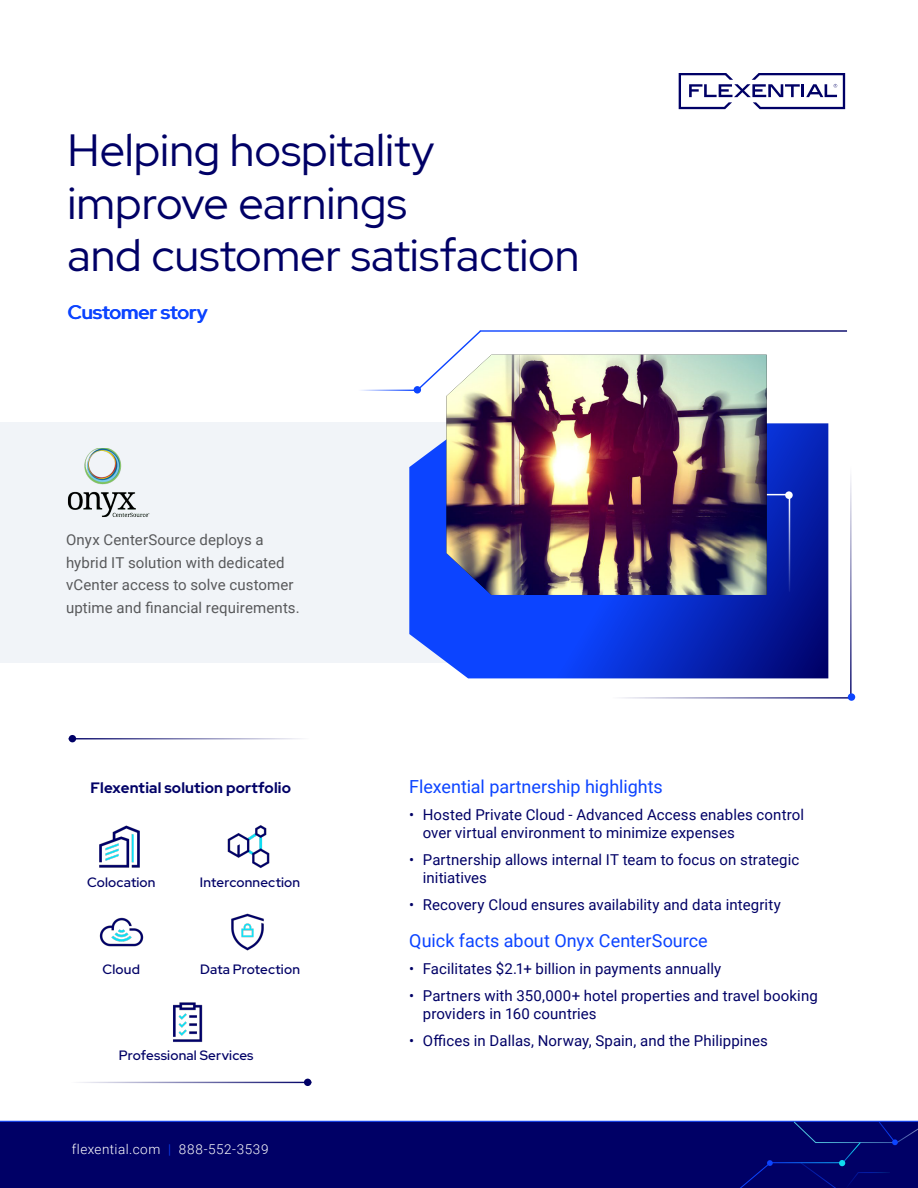
<style>
.page{position:relative;width:918px;height:1188px;background:#fff}
.page>*{position:absolute;margin:0;border:0;box-sizing:border-box;transform-origin:0 0}
.Customer_Story_Title{font:45px/52.5px "Red Hat Display";letter-spacing:-.005em;color:#006}
.Customer_Story_Type{font:500 19.5px "Red Hat Display";letter-spacing:.005em;color:#0c44ff}
.Customer_Story_H2{font:18px "Roboto";color:#0c44ff}
.t1{font:15px/18px "Roboto";letter-spacing:.005em;color:#006}
.Customer_Story_Body_Grey{font:15px/22.5px "Roboto";letter-spacing:.005em;color:#58595b}
.Customer_Story_Portfoio_Headline{font:700 15px "Red Hat Display";letter-spacing:.01em;color:#006}
.Customer_Story_Solution{font:500 13.5px "Red Hat Display";letter-spacing:.015em;color:#006}
.t2{font:300 13.5px "Roboto";letter-spacing:.04em;color:#fff}
.s1{color:#0c44ff}
</style>
<div class="page">
<div style="left:0;top:1121px;width:793px;height:67px;background:#006"></div>
<hr style="left:769px;top:1162px;width:73px;height:1px;background:#fff">
<svg style="left:793px;top:1120px;width:125px;height:68px"></svg>
<div style="left:714px;top:1160px;width:59px;height:28px;background:#006"></div>
<div style="left:0;top:422px;width:464px;height:241px;background:#f1f4f8"></div>
<svg style="left:409px;top:423px;width:419px;height:255px"></svg>
<svg style="left:679px;top:73px;width:166px;height:36px"></svg>
<img style="left:67px;top:448px;width:83px;height:69px">
<svg style="left:767px;top:493px;width:24px;height:100px"></svg>
<img style="left:447px;top:355px;width:320px;height:240px">
<div style="left:785px;top:491px;width:8px;height:8px;background:#fff;border-radius:50%"></div>
<svg style="left:415px;top:330px;width:68px;height:63px"></svg>
<div style="left:414px;top:386px;width:7px;height:8px;background:#0c44ff;border-radius:50%"></div>
<hr style="left:358px;top:390px;width:58px;height:1px;background:#0c44ff">
<div style="left:848px;top:693px;width:7px;height:8px;background:#0c44ff;border-radius:50%"></div>
<div style="left:69px;top:735px;width:7px;height:7px;background:#006;border-radius:50%"></div>
<div style="left:304px;top:1079px;width:7px;height:7px;background:#006;border-radius:50%"></div>
<img style="left:99px;top:825px;width:41px;height:43px">
<img style="left:227px;top:825px;width:43px;height:43px">
<img style="left:231px;top:913px;width:33px;height:38px">
<img style="left:99px;top:917px;width:45px;height:30px">
<img style="left:173px;top:1002px;width:30px;height:40px">
<p class="Customer_Story_Title" style="left:68px;top:123px;width:513px">Helping hospitality improve earnings<br>and customer satisfaction</p>
<p class="Customer_Story_Type" style="left:68px;top:299px;width:141px">Customer story</p>
<p class="Customer_Story_Body_Grey" style="left:66px;top:528px;width:235px">Onyx CenterSource deploys a hybrid IT solution with dedicated vCenter access to solve customer uptime and financial requirements.</p>
<p class="Customer_Story_Portfoio_Headline" style="left:91px;top:778px;width:202px">Flexential solution portfolio</p>
<p class="Customer_Story_Solution" style="left:87px;top:874px;width:70px">Colocation</p>
<p class="Customer_Story_Solution" style="left:200px;top:874px;width:102px">Interconnection</p>
<p class="Customer_Story_Solution" style="left:103px;top:961px;width:39px">Cloud</p>
<p class="Customer_Story_Solution" style="left:200px;top:961px;width:101px">Data Protection</p>
<p class="Customer_Story_Solution" style="left:119px;top:1046px;width:136px">Professional Services</p>
<p class="t2" style="left:72px;top:1140px;width:198px">flexential.com <span class="s1">|</span> 888-552-3539</p>
<p class="Customer_Story_H2" style="left:409px;top:774px;width:255px">Flexential partnership highlights</p>
<p class="t1" style="left:423px;top:805px;width:383px;text-indent:-14px">• Hosted Private Cloud - Advanced Access enables control over virtual environment to minimize expenses</p>
<p class="t1" style="left:423px;top:850px;width:378px;text-indent:-14px">• Partnership allows internal IT team to focus on strategic initiatives</p>
<p class="t1" style="left:409px;top:895px;width:373px">• Recovery Cloud ensures availability and data integrity</p>
<p class="Customer_Story_H2" style="left:409px;top:928px;width:300px">Quick facts about Onyx CenterSource</p>
<p class="t1" style="left:409px;top:959px;width:314px">• Facilitates $2.1+ billion in payments annually</p>
<p class="t1" style="left:423px;top:986px;width:396px;text-indent:-14px">• Partners with 350,000+ hotel properties and travel booking providers in 160 countries</p>
<p class="t1" style="left:409px;top:1031px;width:360px">• Offices in Dallas, Norway, Spain, and the Philippines</p>
</div>
